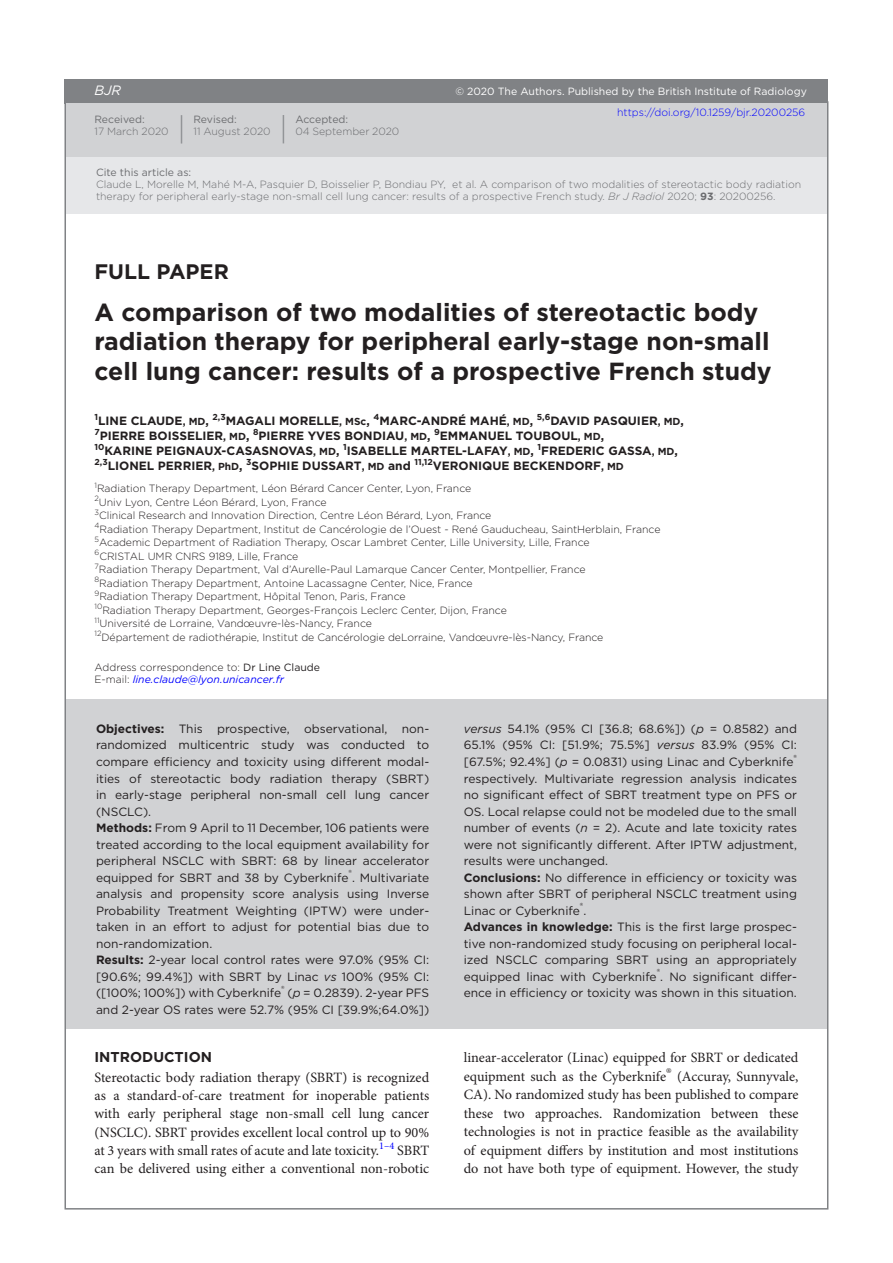
<style>
.page{position:relative;width:893px;height:1263px;background:#fff}
.page>*{position:absolute;margin:0;border:0;box-sizing:border-box;transform-origin:0 0}
.t1{font:700 24.75px/29.2px "Gotham";color:#231f20}
.t2{font:700 21px "Gotham";color:#231f20}
.t3{font:14.25px/18.5px "Minion Pro";letter-spacing:-.005em;color:#231f20;text-align:justify}
.t4{font:700 14.25px "Gotham";color:#231f20}
.t5{font:italic 13.5px "Gotham";color:#fff}
.t6{font:12px/16.5px "Gotham";color:#231f20}
.t7{font:700 12px/15px "Gotham";color:#231f20}
.t8{font:300 10.5px/13.5px "Gotham";letter-spacing:-.005em;color:#231f20}
.t9{font:300 10.5px/12px "Gotham";color:#6c6d70}
.t10{font:10.5px "Gotham";color:#fff}
.t11{font:10.5px "Gotham";color:#6c6d70}
.t12{font:300 10.5px "Gotham";color:#00f}
.s1{font-style:italic}
.s2{font-weight:700}
.s3{font-size:10.2px}
.s4{font-weight:400}
.s5{font-weight:400;font-style:italic;color:#00f}
</style>
<div class="page">
<div style="left:64px;top:79px;width:764px;height:24px;background:#808285"></div>
<div style="left:66px;top:154px;width:761px;height:59px;background:#e6e7e9"></div>
<div style="left:66px;top:103px;width:761px;height:53px;background:#d1d2d4"></div>
<svg style="left:283px;top:115px;width:1px;height:28px"></svg>
<svg style="left:181px;top:115px;width:1px;height:29px"></svg>
<div style="left:66px;top:699px;width:761px;height:330px;background:#d1d2d4"></div>
<p class="t5" style="left:94px;top:83px;width:28px">BJR</p>
<p class="t11" style="left:94px;top:113px;width:52px">Received:</p>
<p class="t9" style="left:94px;top:125px;width:76px">17 March 2020</p>
<p class="t11" style="left:193px;top:113px;width:45px">Revised:</p>
<p class="t9" style="left:193px;top:125px;width:79px">11 August 2020</p>
<p class="t11" style="left:295px;top:113px;width:54px">Accepted:</p>
<p class="t9" style="left:295px;top:125px;width:105px">04 September 2020</p>
<p class="t10" style="left:455px;top:85px;width:353px">© 2020 The Authors. Published by the British Institute of Radiology</p>
<p class="t12" style="left:617px;top:106px;width:190px">https://doi.org/10.1259/bjr.20200256</p>
<p class="t11" style="left:96px;top:165px;width:97px">Cite this article as:</p>
<p class="t9" style="left:96px;top:178px;width:707px">Claude L, Morelle M, Mahé M-A, Pasquier D, Boisselier P, Bondiau PY, et al. A comparison of two modalities of stereotactic body radiation therapy for peripheral early-stage non-small cell lung cancer: results of a prospective French study. <span class="s1">Br J Radiol</span> 2020; <span class="s2">93</span>: 20200256.</p>
<h2 class="t2" style="left:94px;top:258px;width:136px">FULL PAPER</h2>
<h1 class="t1" style="left:94px;top:298px;width:679px">A comparison of two modalities of stereotactic body radiation therapy for peripheral early-stage non-small cell lung cancer: results of a prospective French study</h1>
<p class="t7" style="left:94px;top:413px;width:591px"><sup>1</sup>LINE CLAUDE<span class="s3">, MD</span>, <sup>2,3</sup>MAGALI MORELLE<span class="s3">, MSc</span>, <sup>4</sup>MARC-ANDRÉ MAHÉ<span class="s3">, MD</span>, <sup>5,6</sup>DAVID PASQUIER<span class="s3">, MD</span>, <sup>7</sup>PIERRE BOISSELIER<span class="s3">, MD</span>, <sup>8</sup>PIERRE YVES BONDIAU<span class="s3">, MD</span>, <sup>9</sup>EMMANUEL TOUBOUL<span class="s3">, MD</span>,<br><sup>10</sup>KARINE PEIGNAUX-CASASNOVAS<span class="s3">, MD</span>, <sup>1</sup>ISABELLE MARTEL-LAFAY<span class="s3">, MD</span>, <sup>1</sup>FREDERIC GASSA<span class="s3">, MD</span>, <sup>2,3</sup>LIONEL PERRIER<span class="s3">, PhD</span>, <sup>3</sup>SOPHIE DUSSART<span class="s3">, MD</span> and <sup>11,12</sup>VERONIQUE BECKENDORF<span class="s3">, MD</span></p>
<p class="t8" style="left:94px;top:481px;width:568px"><sup>1</sup>Radiation Therapy Department, Léon Bérard Cancer Center, Lyon, France<br><sup>2</sup>Univ Lyon, Centre Léon Bérard, Lyon, France<br><sup>3</sup>Clinical Research and Innovation Direction, Centre Léon Bérard, Lyon, France<br><sup>4</sup>Radiation Therapy Department, Institut de Cancérologie de l’Ouest - René Gauducheau, SaintHerblain, France <sup>5</sup>Academic Department of Radiation Therapy, Oscar Lambret Center, Lille University, Lille, France<br><sup>6</sup>CRISTAL UMR CNRS 9189, Lille, France<br><sup>7</sup>Radiation Therapy Department, Val d’Aurelle-Paul Lamarque Cancer Center, Montpellier, France<br><sup>8</sup>Radiation Therapy Department, Antoine Lacassagne Center, Nice, France<br><sup>9</sup>Radiation Therapy Department, Hôpital Tenon, Paris, France<br><sup>10</sup>Radiation Therapy Department, Georges-François Leclerc Center, Dijon, France<br><sup>11</sup>Université de Lorraine, Vandœuvre-lès-Nancy, France<br><sup>12</sup>Département de radiothérapie, Institut de Cancérologie deLorraine, Vandœuvre-lès-Nancy, France</p>
<p class="t8" style="left:95px;top:661px;width:227px;line-height:12px">Address correspondence to: <span class="s4">Dr Line Claude<br></span>E-mail: <span class="s5">line.claude@lyon.unicancer.fr</span></p>
<p class="t6" style="left:96px;top:720px;width:335px"><span class="s2">Objectives:</span> This prospective, observational, non&shy;randomized multicentric study was conducted to compare efficiency and toxicity using different modal&shy;ities of stereotactic body radiation therapy (SBRT) in early-stage peripheral non-small cell lung cancer (NSCLC).<br><span class="s2">Methods:</span> From 9 April to 11 December, 106 patients were treated according to the local equipment availability for peripheral NSCLC with SBRT: 68 by linear accelerator equipped for SBRT and 38 by Cyberknife<sup>®</sup>. Multivariate analysis and propensity score analysis using Inverse Probability Treatment Weighting (IPTW) were under&shy;taken in an effort to adjust for potential bias due to non-randomization.<br><span class="s2">Results:</span> 2-year local control rates were 97.0% (95% CI: [90.6%; 99.4%]) with SBRT by Linac <span class="s1">vs</span> 100% (95% CI: ([100%; 100%]) with Cyberknife<sup>®</sup> (<span class="s1">p</span> = 0.2839). 2-year PFS and 2-year OS rates were 52.7% (95% CI [39.9%;64.0%])</p>
<p class="t6" style="left:464px;top:720px;width:335px"><span class="s1">versus</span> 54.1% (95% CI [36.8; 68.6%]) (<span class="s1">p</span> = 0.8582) and 65.1% (95% CI: [51.9%; 75.5%] <span class="s1">versus</span> 83.9% (95% CI: [67.5%; 92.4%] (<span class="s1">p</span> = 0.0831) using Linac and Cyberknife<sup>® </sup>respectively. Multivariate regression analysis indicates no significant effect of SBRT treatment type on PFS or OS. Local relapse could not be modeled due to the small number of events (<span class="s1">n</span> = 2). Acute and late toxicity rates were not significantly different. After IPTW adjustment, results were unchanged.<br><span class="s2">Conclusions:</span> No difference in efficiency or toxicity was shown after SBRT of peripheral NSCLC treatment using Linac or Cyberknife<sup>®</sup>.<br><span class="s2">Advances in knowledge:</span> This is the first large prospec&shy;tive non-randomized study focusing on peripheral local&shy;ized NSCLC comparing SBRT using an appropriately equipped linac with Cyberknife<sup>®</sup>. No significant differ&shy;ence in efficiency or toxicity was shown in this situation.</p>
<p class="t4" style="left:94px;top:1048px;width:119px">INTRODUCTION</p>
<p class="t3" style="left:94px;top:1068px;width:336px">Stereotactic body radiation therapy (SBRT) is recognized as a standard-of-care treatment for inoperable patients with early peripheral stage non-small cell lung cancer (NSCLC). SBRT provides excellent local control up to 90% at 3 years with small rates of acute and late toxicity.<sup>1–4</sup> SBRT can be delivered using either a conventional non-robotic</p>
<p class="t3" style="left:464px;top:1048px;width:336px">linear-accelerator (Linac) equipped for SBRT or dedicated equipment such as the Cyberknife<sup>®</sup> (Accuray, Sunnyvale, CA). No randomized study has been published to compare these two approaches. Randomization between these technologies is not in practice feasible as the availability of equipment differs by institution and most institutions do not have both type of equipment. However, the study</p>
</div>
